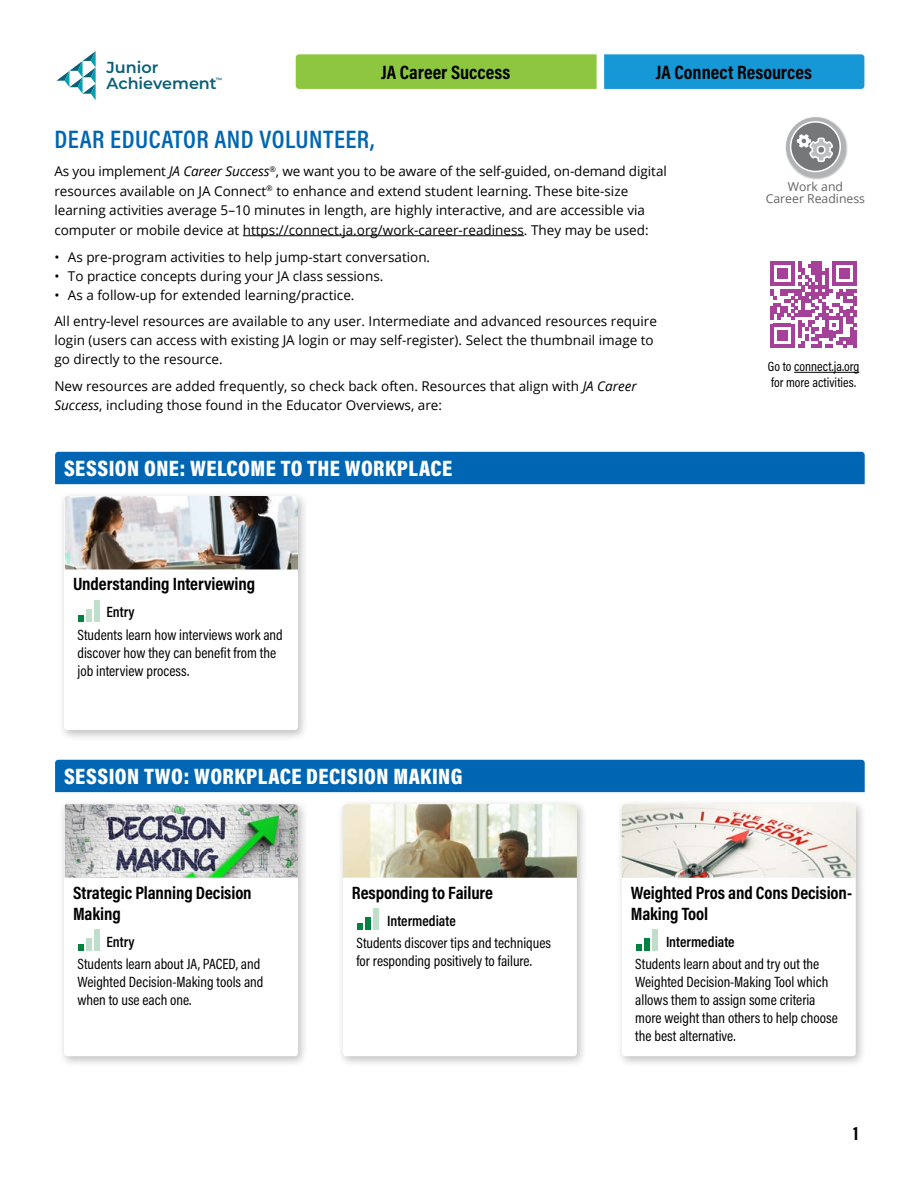
<style>
.page{position:relative;width:918px;height:1188px;background:#fff}
.page>*{position:absolute;margin:0;border:0;box-sizing:border-box;transform-origin:0 0}
.t1{font:600 25.5px "Acumin Pro Cond";letter-spacing:.02em;color:#0066b3}
.H2_card{font:900 22.5px "Acumin Pro Cond";letter-spacing:.02em;color:#fff}
.H1_program{font:700 19.5px "Acumin Pro Cond";color:#000}
.H3_card{font:700 18px/21px "Acumin Pro Cond";letter-spacing:-.005em;color:#000}
.t2{font:600 16.05px/16px "Montserrat";color:#096077}
.checklist_card{font:15px/18px "Acumin Pro Cond";color:#000}
.body_difficulty_card{font:600 15px "Acumin Pro Cond";color:#000}
.Body{font:13.5px/19.5px "Open Sans";color:#000}
.body_qr_tagline{font:13.5px/16.5px "Acumin Pro Cond";color:#000}
.t3{font:12.3px/12.3px "Open Sans";color:#636466;text-align:center}
.t4{font:600 6.15px "Montserrat";color:#096077}
.s1{font-style:italic}
</style>
<div class="page">
<div style="left:604px;top:54px;width:260px;height:35px;background:#1598d5"></div>
<svg style="left:56px;top:51px;width:40px;height:49px"></svg>
<div style="left:296px;top:54px;width:301px;height:35px;background:#8dc63f"></div>
<img style="left:785px;top:117px;width:63px;height:63px">
<div style="left:786px;top:117px;width:59px;height:59px;background:#b1b4b6;border-radius:50%"></div>
<svg style="left:790px;top:121px;width:51px;height:51px"></svg>
<div style="left:791px;top:123px;width:48px;height:48px;background:#757779;border-radius:50%"></div>
<svg style="left:797px;top:134px;width:36px;height:28px"></svg>
<hr style="left:243px;top:235px;width:281px;height:1px;background:#000">
<hr style="left:794px;top:372px;width:65px;height:1px;background:#000">
<svg style="left:770px;top:261px;width:87px;height:87px"></svg>
<div style="left:55px;top:452px;width:810px;height:32px;background:#0066b3"></div>
<div style="left:58px;top:491px;width:251px;height:251px;background:#000;opacity:.25"></div>
<svg style="left:64px;top:496px;width:234px;height:234px"></svg>
<img style="left:65px;top:496px;width:233px;height:73px">
<div style="left:94px;top:600px;width:6px;height:21px;background:#c0dfcb"></div>
<div style="left:86px;top:609px;width:6px;height:12px;background:#c0dfcb"></div>
<svg style="left:78px;top:615px;width:6px;height:6px"></svg>
<div style="left:55px;top:760px;width:810px;height:32px;background:#0066b3"></div>
<div style="left:58px;top:799px;width:251px;height:269px;background:#000;opacity:.25"></div>
<svg style="left:64px;top:804px;width:234px;height:252px"></svg>
<img style="left:65px;top:804px;width:233px;height:74px">
<div style="left:94px;top:929px;width:6px;height:22px;background:#c0dfcb"></div>
<div style="left:86px;top:938px;width:6px;height:13px;background:#c0dfcb"></div>
<div style="left:78px;top:944px;width:6px;height:7px;background:#00833e"></div>
<div style="left:337px;top:799px;width:251px;height:269px;background:#000;opacity:.25"></div>
<svg style="left:343px;top:878px;width:234px;height:178px"></svg>
<img style="left:343px;top:804px;width:234px;height:74px">
<div style="left:373px;top:908px;width:5px;height:22px;background:#c0dfcb"></div>
<div style="left:365px;top:917px;width:5px;height:13px;background:#00833e"></div>
<svg style="left:357px;top:923px;width:5px;height:7px"></svg>
<div style="left:616px;top:799px;width:251px;height:269px;background:#000;opacity:.25"></div>
<svg style="left:622px;top:878px;width:234px;height:178px"></svg>
<img style="left:622px;top:804px;width:234px;height:74px">
<div style="left:652px;top:929px;width:5px;height:22px;background:#c0dfcb"></div>
<div style="left:644px;top:938px;width:5px;height:13px;background:#00833e"></div>
<svg style="left:636px;top:944px;width:5px;height:7px"></svg>
<p class="t2" style="left:107px;top:59px;width:112px">Junior<br>Achievement</p>
<p class="t4" style="left:216px;top:75px;width:8px">™</p>
<h1 class="H1_program" style="left:381px;top:59px;width:130px">JA Career Success</h1>
<h3 class="H1_program" style="left:656px;top:59px;width:158px">JA Connect Resources</h3>
<h2 class="t1" style="left:54px;top:122px;width:322px">DEAR EDUCATOR AND VOLUNTEER,</h2>
<p class="Body" style="left:54px;top:161px;width:614px">As you implement <span class="s1">JA Career Success</span><sup>®</sup>, we want you to be aware of the self-guided, on-demand digital resources available on JA Connect<sup>®</sup> to enhance and extend student learning. These bite-size learning activities average 5–10 minutes in length, are highly interactive, and are accessible via computer or mobile device at https://connect.ja.org/work-career-readiness. They may be used:</p>
<p class="Body" style="left:54px;top:247px;width:377px">• As pre-program activities to help jump-start conversation.</p>
<p class="Body" style="left:54px;top:266px;width:331px">• To practice concepts during your JA class sessions.</p>
<p class="Body" style="left:54px;top:285px;width:302px">• As a follow-up for extended learning/practice.</p>
<p class="Body" style="left:54px;top:312px;width:604px;line-height:18.8px">All entry-level resources are available to any user. Intermediate and advanced resources require login (users can access with existing JA login or may self-register). Select the thumbnail image to go directly to the resource.</p>
<p class="Body" style="left:54px;top:377px;width:584px;line-height:18.8px">New resources are added frequently, so check back often. Resources that align with <span class="s1">JA Career<br>Success</span>, including those found in the Educator Overviews, are:</p>
<p class="H2_card" style="left:64px;top:454px;width:390px">SESSION ONE: WELCOME TO THE WORKPLACE</p>
<p class="H3_card" style="left:73px;top:573px;width:184px">Understanding Interviewing</p>
<p class="body_difficulty_card" style="left:107px;top:602px;width:30px">Entry</p>
<p class="checklist_card" style="left:78px;top:626px;width:207px">Students learn how interviews work and discover how they can benefit from the job interview process.</p>
<p class="H2_card" style="left:64px;top:762px;width:400px">SESSION TWO: WORKPLACE DECISION MAKING</p>
<p class="t3" style="left:766px;top:180px;width:101px">Work and<br>Career Readiness</p>
<p class="body_qr_tagline" style="left:768px;top:358px;width:93px">Go to connect.ja.org for more activities.</p>
<p class="H3_card" style="left:73px;top:882px;width:180px">Strategic Planning Decision<br>Making</p>
<p class="body_difficulty_card" style="left:107px;top:932px;width:30px">Entry</p>
<p class="checklist_card" style="left:78px;top:955px;width:187px">Students learn about JA, PACED, and<br>Weighted Decision-Making tools and when to use each one.</p>
<p class="H3_card" style="left:352px;top:882px;width:143px">Responding to Failure</p>
<p class="body_difficulty_card" style="left:387px;top:911px;width:70px">Intermediate</p>
<p class="checklist_card" style="left:356px;top:934px;width:196px">Students discover tips and techniques for responding positively to failure.</p>
<p class="H3_card" style="left:631px;top:882px;width:223px">Weighted Pros and Cons Decision-<br>Making Tool</p>
<p class="body_difficulty_card" style="left:666px;top:932px;width:70px">Intermediate</p>
<p class="checklist_card" style="left:635px;top:955px;width:204px">Students learn about and try out the Weighted Decision-Making Tool which allows them to assign some criteria more weight than others to help choose the best alternative.</p>
<h3 class="H1_program" style="left:853px;top:1120px;width:7px">1</h3>
</div>
